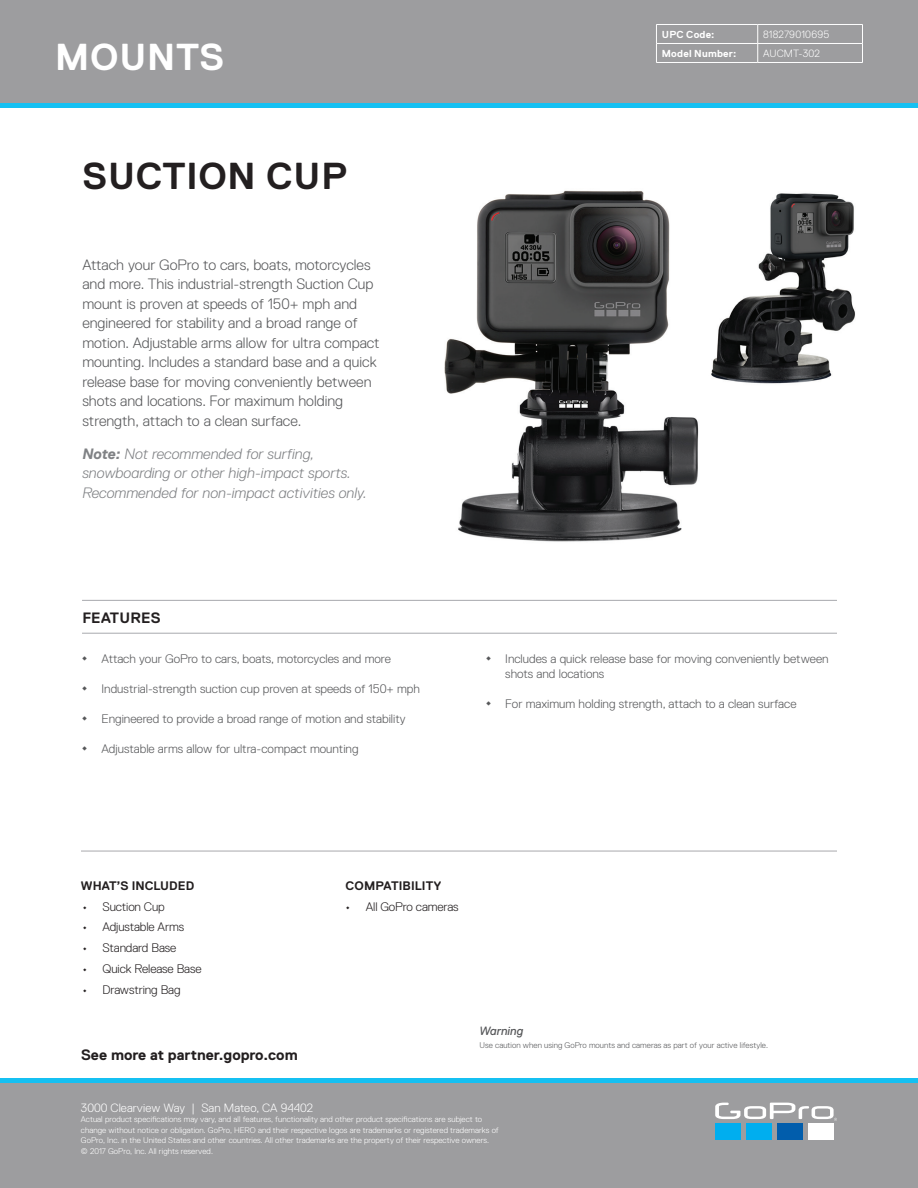
<style>
.page{position:relative;width:918px;height:1188px;background:#fff}
.page>*{position:absolute;margin:0;border:0;box-sizing:border-box;transform-origin:0 0}
.t1{font:700 37.5px "Replica Pro";letter-spacing:.02em;color:#231f20}
.t2{font:700 37.5px "Replica Pro";letter-spacing:.02em;color:#fff}
.t3{font:300 15px/19.5px "Replica Pro";color:#57585a}
.t4{font:italic 300 15px/19.5px "Replica Pro";color:#808285}
.t5{font:700 15px "Replica Pro";color:#231f20}
.t6{font:300 12.3px/15px "Replica Pro";color:#57585a}
.t7{font:300 12.3px "Replica Pro";letter-spacing:-.01em;color:#231f20}
.t8{font:700 12.3px "Replica Pro";letter-spacing:.005em;color:#231f20}
.t9{font:300 12px "Replica Pro";letter-spacing:.005em;color:#fff}
.t10{font:italic 12px "Replica Pro";color:#57585a}
.t11{font:300 10.5px "Replica Pro";letter-spacing:.015em;color:#fff}
.t12{font:700 10.2px "Replica Pro";letter-spacing:.02em;color:#fff}
.t13{font:300 8.25px/10.5px "Replica Pro";letter-spacing:.005em;color:#fff}
.t14{font:300 8.25px "Replica Pro";letter-spacing:.005em;color:#57585a}
.s1{font-weight:700}
.s2{font-weight:400;font-size:18px}
.s3{font-weight:400}
</style>
<div class="page">
<img style="left:402px;top:190px;width:319px;height:443px">
<img style="left:690px;top:190px;width:165px;height:205px">
<div style="left:0;top:1083px;width:918px;height:105px;background:#9d9d9f"></div>
<div style="left:0;top:1078px;width:918px;height:5px;background:#15c0f2"></div>
<hr style="left:82px;top:600px;width:755px;height:1px;background:#a8a9ad">
<hr style="left:82px;top:633px;width:755px;height:1px;background:#a8a9ad">
<hr style="left:81px;top:851px;width:756px;height:1px;background:#a8a9ad">
<svg style="left:715px;top:1103px;width:122px;height:18px"></svg>
<div style="left:715px;top:1123px;width:26px;height:17px;background:#00aeef"></div>
<div style="left:746px;top:1123px;width:26px;height:17px;background:#00aeef"></div>
<div style="left:777px;top:1123px;width:26px;height:17px;background:#015dac"></div>
<div style="left:808px;top:1123px;width:26px;height:17px;background:#fff"></div>
<div style="left:0;top:0;width:918px;height:103px;background:#9d9d9f"></div>
<hr style="left:0;top:103px;width:918px;height:4px;background:#15c0f2">
<hr style="left:656px;top:24px;width:102px;height:1px;background:#fff">
<hr style="left:758px;top:24px;width:105px;height:1px;background:#fff">
<hr style="left:656px;top:43px;width:102px;height:1px;background:#fff">
<svg style="left:656px;top:25px;width:1px;height:37px"></svg>
<hr style="left:758px;top:43px;width:105px;height:1px;background:#fff">
<svg style="left:757px;top:25px;width:1px;height:37px"></svg>
<svg style="left:862px;top:25px;width:1px;height:37px"></svg>
<hr style="left:656px;top:62px;width:102px;height:1px;background:#fff">
<hr style="left:758px;top:62px;width:105px;height:1px;background:#fff">
<h1 class="t2" style="left:55px;top:36px;width:171px">MOUNTS</h1>
<h1 class="t1" style="left:83px;top:156px;width:266px">SUCTION CUP</h1>
<p class="t3" style="left:82px;top:255px;width:299px">Attach your GoPro to cars, boats, motorcycles and more. This industrial-strength Suction Cup mount is proven at speeds of 150+ mph and engineered for stability and a broad range of motion. Adjustable arms allow for ultra compact mounting. Includes a standard base and a quick release base for moving conveniently between shots and locations. For maximum holding strength, attach to a clean surface.</p>
<h2 class="t4" style="left:82px;top:444px;width:286px"><span class="s1">Note:</span> Not recommended for surfing, snowboarding or other high-impact sports.<br>Recommended for non-impact activities only.</h2>
<h2 class="t5" style="left:82px;top:610px;width:80px">FEATURES</h2>
<h3 class="t6" style="left:81px;top:652px;width:311px"><span class="s2">•</span> Attach your GoPro to cars, boats, motorcycles and more</h3>
<h3 class="t6" style="left:81px;top:682px;width:340px"><span class="s2">•</span> Industrial-strength suction cup proven at speeds of 150+ mph</h3>
<h3 class="t6" style="left:81px;top:712px;width:326px"><span class="s2">•</span> Engineered to provide a broad range of motion and stability</h3>
<h3 class="t6" style="left:81px;top:742px;width:279px"><span class="s2">•</span> Adjustable arms allow for ultra-compact mounting</h3>
<p class="t12" style="left:662px;top:29px;width:54px">UPC Code:</p>
<p class="t11" style="left:763px;top:29px;width:68px">818279010695</p>
<p class="t12" style="left:662px;top:48px;width:76px">Model Number:</p>
<p class="t11" style="left:763px;top:48px;width:58px">AUCMT-302</p>
<h3 class="t6" style="left:505px;top:652px;width:325px;text-indent:-20px"><span class="s2">•</span> Includes a quick release base for moving conveniently between shots and locations</h3>
<h3 class="t6" style="left:485px;top:697px;width:313px"><span class="s2">•</span> For maximum holding strength, attach to a clean surface</h3>
<h3 class="t8" style="left:81px;top:879px;width:115px">WHAT’S INCLUDED</h3>
<h3 class="t8" style="left:346px;top:879px;width:97px">COMPATIBILITY</h3>
<h3 class="t7" style="left:82px;top:900px;width:84px"><span class="s3">•</span> Suction Cup</h3>
<h3 class="t7" style="left:346px;top:900px;width:115px"><span class="s3">•</span> All GoPro cameras</h3>
<h3 class="t7" style="left:82px;top:920px;width:103px"><span class="s3">•</span> Adjustable Arms</h3>
<h3 class="t7" style="left:82px;top:941px;width:96px"><span class="s3">•</span> Standard Base</h3>
<h3 class="t7" style="left:82px;top:962px;width:121px"><span class="s3">•</span> Quick Release Base</h3>
<h3 class="t7" style="left:82px;top:982px;width:100px"><span class="s3">•</span> Drawstring Bag</h3>
<h2 class="t5" style="left:81px;top:1047px;width:218px">See more at partner.gopro.com</h2>
<h3 class="t10" style="left:480px;top:1024px;width:45px">Warning</h3>
<p class="t14" style="left:480px;top:1041px;width:290px">Use caution when using GoPro mounts and cameras as part of your active lifestyle.</p>
<h3 class="t9" style="left:81px;top:1101px;width:234px">3000 Clearview Way | San Mateo, CA 94402</h3>
<p class="t13" style="left:81px;top:1114px;width:419px">Actual product specifications may vary, and all features, functionality and other product specifications are subject to change without notice or obligation. GoPro, HERO and their respective logos are trademarks or registered trademarks of GoPro, Inc. in the United States and other countries. All other trademarks are the property of their respective owners.<br>© 2017 GoPro, Inc. All rights reserved.</p>
</div>
